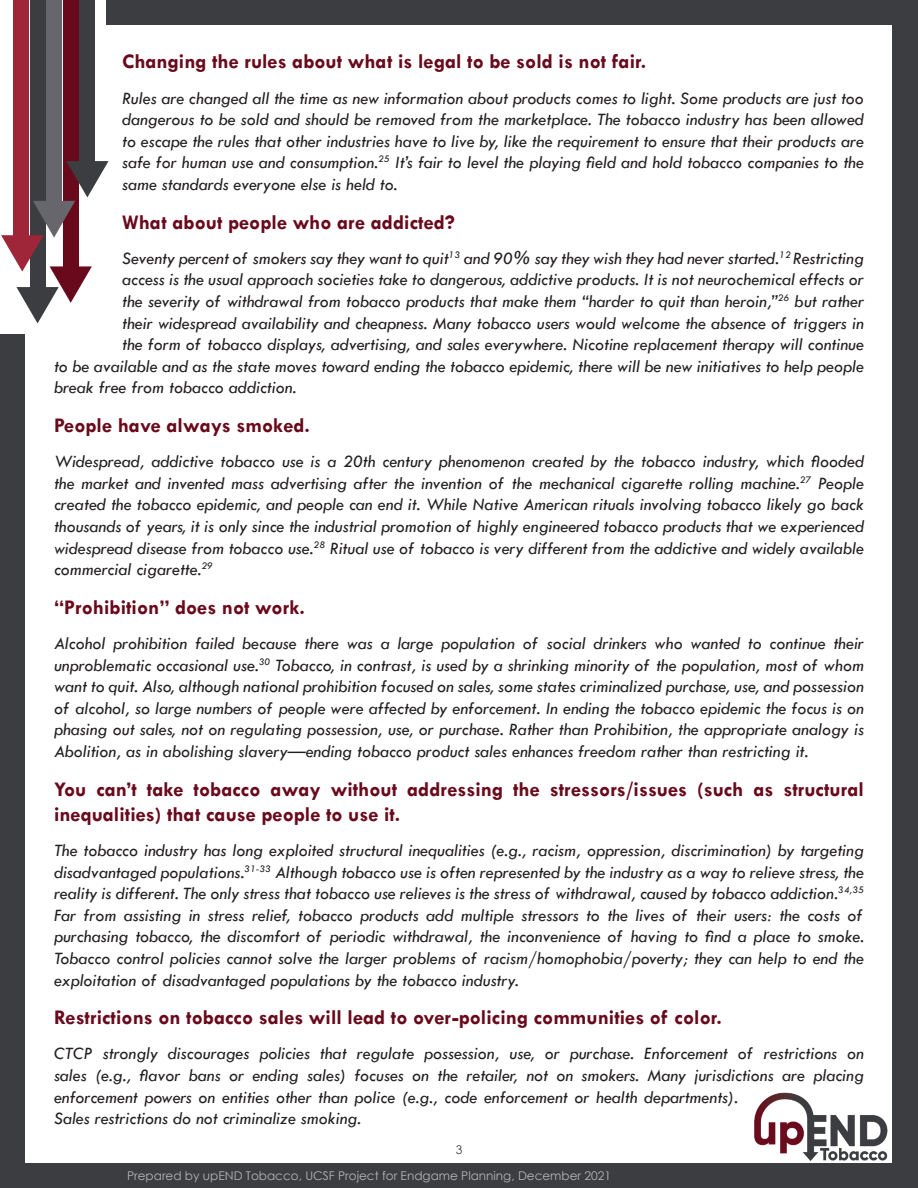
<style>
.page{position:relative;width:918px;height:1188px;background:#fff}
.page>*{position:absolute;margin:0;border:0;box-sizing:border-box;transform-origin:0 0}
.t1{font:700 21px/25.2px "Tw Cen";color:#690a1c}
.t2{font:italic 18px/21.6px "Tw Cen";color:#231f20;text-align:justify}
.t3{font:12px "Century Gothic";color:#b9b6b8}
.t4{font:12px "Century Gothic";color:#3b3d40}
</style>
<div class="page">
<div style="left:30px;top:0;width:15px;height:287px;background:#3b3d40"></div>
<div style="left:63px;top:0;width:16px;height:266px;background:#690a1c"></div>
<div style="left:80px;top:0;width:15px;height:162px;background:#3b3d40"></div>
<div style="left:46px;top:0;width:16px;height:201px;background:#66666c"></div>
<div style="left:13px;top:0;width:16px;height:235px;background:#9f2538"></div>
<svg style="left:1px;top:161px;width:108px;height:162px"></svg>
<div style="left:0;top:335px;width:25px;height:853px;background:#3b3d40"></div>
<div style="left:893px;top:0;width:25px;height:1188px;background:#3b3d40"></div>
<div style="left:0;top:1163px;width:918px;height:25px;background:#3b3d40"></div>
<div style="left:106px;top:0;width:812px;height:25px;background:#3b3d40"></div>
<img style="left:754px;top:1092px;width:134px;height:69px">
<p class="t1" style="left:122px;top:49px;width:526px">Changing the rules about what is legal to be sold is not fair.</p>
<p class="t2" style="left:122px;top:87px;width:743px">Rules are changed all the time as new information about products comes to light. Some products are just too dangerous to be sold and should be removed from the marketplace. The tobacco industry has been allowed to escape the rules that other industries have to live by, like the requirement to ensure that their products are safe for human use and consumption.<sup>25</sup> It’s fair to level the playing field and hold tobacco companies to the same standards everyone else is held to.</p>
<p class="t1" style="left:122px;top:209px;width:334px">What about people who are addicted?</p>
<p class="t2" style="left:122px;top:247px;width:743px">Seventy percent of smokers say they want to quit<sup>13</sup> and 90% say they wish they had never started.<sup>12</sup> Restricting</p>
<p class="t2" style="left:122px;top:269px;width:743px">access is the usual approach societies take to dangerous, addictive products. It is not neurochemical effects or</p>
<p class="t2" style="left:122px;top:290px;width:743px">the severity of withdrawal from tobacco products that make them “harder to quit than heroin,”<sup>26</sup> but rather</p>
<p class="t2" style="left:122px;top:312px;width:743px">their widespread availability and cheapness. Many tobacco users would welcome the absence of triggers in</p>
<p class="t2" style="left:122px;top:334px;width:743px">the form of tobacco displays, advertising, and sales everywhere. Nicotine replacement therapy will continue</p>
<p class="t2" style="left:54px;top:355px;width:812px">to be available and as the state moves toward ending the tobacco epidemic, there will be new initiatives to help people</p>
<p class="t2" style="left:54px;top:377px;width:244px">break free from tobacco addiction.</p>
<p class="t1" style="left:54px;top:412px;width:258px">People have always smoked.</p>
<p class="t2" style="left:54px;top:451px;width:812px">Widespread, addictive tobacco use is a 20th century phenomenon created by the tobacco industry, which flooded the market and invented mass advertising after the invention of the mechanical cigarette rolling machine.<sup>27</sup> People created the tobacco epidemic, and people can end it. While Native American rituals involving tobacco likely go back thousands of years, it is only since the industrial promotion of highly engineered tobacco products that we experienced widespread disease from tobacco use.<sup>28</sup> Ritual use of tobacco is very different from the addictive and widely available commercial cigarette.<sup>29</sup></p>
<p class="t1" style="left:54px;top:594px;width:253px">“Prohibition” does not work.</p>
<p class="t2" style="left:54px;top:632px;width:812px">Alcohol prohibition failed because there was a large population of social drinkers who wanted to continue their unproblematic occasional use.<sup>30</sup> Tobacco, in contrast, is used by a shrinking minority of the population, most of whom want to quit. Also, although national prohibition focused on sales, some states criminalized purchase, use, and possession of alcohol, so large numbers of people were affected by enforcement. In ending the tobacco epidemic the focus is on phasing out sales, not on regulating possession, use, or purchase. Rather than Prohibition, the appropriate analogy is Abolition, as in abolishing slavery—ending tobacco product sales enhances freedom rather than restricting it.</p>
<p class="t1" style="left:54px;top:776px;width:812px">You can’t take tobacco away without addressing the stressors/issues (such as structural inequalities) that cause people to use it.</p>
<p class="t2" style="left:54px;top:839px;width:812px">The tobacco industry has long exploited structural inequalities (e.g., racism, oppression, discrimination) by targeting disadvantaged populations.<sup>31-33</sup> Although tobacco use is often represented by the industry as a way to relieve stress, the reality is different. The only stress that tobacco use relieves is the stress of withdrawal, caused by tobacco addiction.<sup>34,35<br></sup>Far from assisting in stress relief, tobacco products add multiple stressors to the lives of their users: the costs of purchasing tobacco, the discomfort of periodic withdrawal, the inconvenience of having to find a place to smoke.<br>Tobacco control policies cannot solve the larger problems of racism/homophobia/poverty; they can help to end the exploitation of disadvantaged populations by the tobacco industry.</p>
<p class="t1" style="left:54px;top:1005px;width:670px">Restrictions on tobacco sales will lead to over-policing communities of color.</p>
<p class="t2" style="left:54px;top:1043px;width:812px;text-align:left">CTCP strongly discourages policies that regulate possession, use, or purchase. Enforcement of restrictions on sales (e.g., flavor bans or ending sales) focuses on the retailer, not on smokers. Many jurisdictions are placing enforcement powers on entities other than police (e.g., code enforcement or health departments).<br>Sales restrictions do not criminalize smoking.</p>
<p class="t4" style="left:456px;top:1142px;width:8px">3</p>
<p class="t3" style="left:127px;top:1168px;width:485px">Prepared by upEND Tobacco, UCSF Project for Endgame Planning, December 2021</p>
</div>
